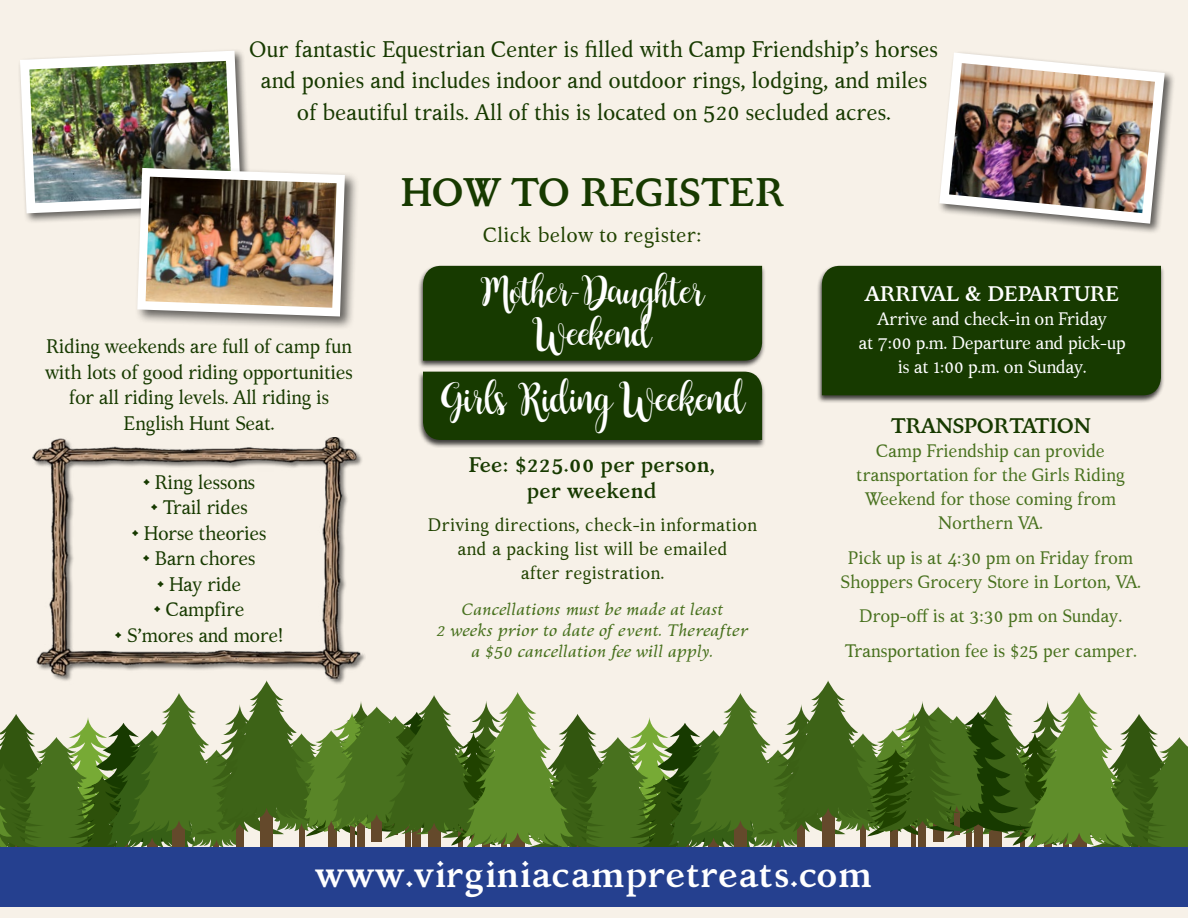
<style>
.page{position:relative;width:1188px;height:918px;background:#f7f1e8}
.page>*{position:absolute;margin:0;border:0;box-sizing:border-box;transform-origin:0 0}
.t1{font:700 39.75px "Kelvinch";letter-spacing:-.03em;color:#173a00}
.t2{font:700 36px "Kelvinch";color:#fff}
.t3{font:34.35px "Buttercup Sample";color:#fff}
.t4{font:32.55px/41.5px "Buttercup Sample";color:#fff;text-align:center}
.t5{font:22.5px/31.5px "Kelvinch";letter-spacing:-.02em;color:#173a00;text-align:center}
.t6{font:700 21px/25.5px "Kelvinch";color:#173a00;text-align:center}
.t7{font:700 21px "Kelvinch";letter-spacing:-.03em;color:#fff}
.t8{font:700 21px "Kelvinch";letter-spacing:-.03em;color:#173a00}
.t9{font:20.7px "Kelvinch";color:#204200}
.t10{font:19.5px/25.5px "Kelvinch";letter-spacing:-.03em;color:#173a00;text-align:center}
.t11{font:18px/24px "Kelvinch";letter-spacing:-.02em;color:#48711e;text-align:center}
.t12{font:18px/24px "Kelvinch";color:#204200;text-align:center}
.t13{font:18px/24px "Kelvinch";letter-spacing:-.03em;color:#fff;text-align:center}
.t14{font:italic 16.5px/21px "Kelvinch";color:#48711e;text-align:center}
</style>
<div class="page">
<div style="left:134px;top:165px;width:225px;height:166px;background:#000;opacity:.6"></div>
<img style="left:20px;top:51px;width:325px;height:266px">
<img style="left:146px;top:177px;width:191px;height:131px">
<svg style="left:0;top:681px;width:1188px;height:166px"></svg>
<div style="left:0;top:847px;width:1188px;height:59px;background:#25408f"></div>
<div style="left:816px;top:265px;width:349px;height:138px;background:#000;opacity:.75"></div>
<div style="left:822px;top:266px;width:339px;height:129px;background:#173a00"></div>
<div style="left:418px;top:265px;width:348px;height:104px;background:#000;opacity:.75"></div>
<div style="left:423px;top:266px;width:339px;height:95px;background:#173a00"></div>
<div style="left:418px;top:371px;width:348px;height:77px;background:#000;opacity:.75"></div>
<div style="left:423px;top:372px;width:339px;height:68px;background:#173a00"></div>
<div style="left:938px;top:50px;width:238px;height:184px;background:#000;opacity:.6"></div>
<svg style="left:939px;top:53px;width:226px;height:171px"></svg>
<img style="left:949px;top:63px;width:206px;height:150px">
<img style="left:33px;top:437px;width:332px;height:248px">
<p class="t5" style="left:250px;top:33px;width:690px">Our fantastic Equestrian Center is filled with Camp Friendship’s horses and ponies and includes indoor and outdoor rings, lodging, and miles of beautiful trails. All of this is located on 520 secluded acres.</p>
<h1 class="t1" style="left:400px;top:163px;width:386px">HOW TO REGISTER</h1>
<p class="t10" style="left:45px;top:334px;width:309px">Riding weekends are full of camp fun with lots of good riding opportunities for all riding levels. All riding is<br>English Hunt Seat.</p>
<p class="t10" style="left:143px;top:469px;width:114px">• Ring lessons</p>
<p class="t10" style="left:150px;top:495px;width:99px">• Trail rides</p>
<p class="t10" style="left:132px;top:520px;width:137px">• Horse theories</p>
<p class="t10" style="left:143px;top:546px;width:115px">• Barn chores</p>
<p class="t10" style="left:157px;top:571px;width:86px">• Hay ride</p>
<p class="t10" style="left:154px;top:597px;width:92px">• Campfire</p>
<p class="t10" style="left:114px;top:622px;width:171px">• S’mores and more!</p>
<p class="t9" style="left:483px;top:220px;width:220px">Click below to register:</p>
<h3 class="t4" style="left:482px;top:273px;width:222px">Mother-Daughter<br>Weekend</h3>
<h3 class="t3" style="left:441px;top:381px;width:304px">Girls Riding Weekend</h3>
<p class="t6" style="left:468px;top:452px;width:248px">Fee: $225.00 per person, per weekend</p>
<p class="t12" style="left:428px;top:512px;width:331px">Driving directions, check-in information and a packing list will be emailed<br>after registration.</p>
<p class="t14" style="left:437px;top:599px;width:313px">Cancellations must be made at least<br>2 weeks prior to date of event. Thereafter a $50 cancellation fee will apply.</p>
<p class="t7" style="left:865px;top:278px;width:256px">ARRIVAL &amp; DEPARTURE</p>
<p class="t13" style="left:859px;top:307px;width:269px">Arrive and check-in on Friday<br>at 7:00 p.m. Departure and pick-up is at 1:00 p.m. on Sunday.</p>
<p class="t8" style="left:890px;top:410px;width:202px">TRANSPORTATION</p>
<p class="t11" style="left:856px;top:439px;width:270px">Camp Friendship can provide transportation for the Girls Riding<br>Weekend for those coming from<br>Northern VA.</p>
<p class="t11" style="left:840px;top:545px;width:302px">Pick up is at 4:30 pm on Friday from<br>Shoppers Grocery Store in Lorton, VA.</p>
<p class="t11" style="left:844px;top:599px;width:294px;line-height:34.5px">Drop-off is at 3:30 pm on Sunday.<br>Transportation fee is $25 per camper.</p>
<h2 class="t2" style="left:315px;top:848px;width:559px">www.virginiacampretreats.com</h2>
</div>
